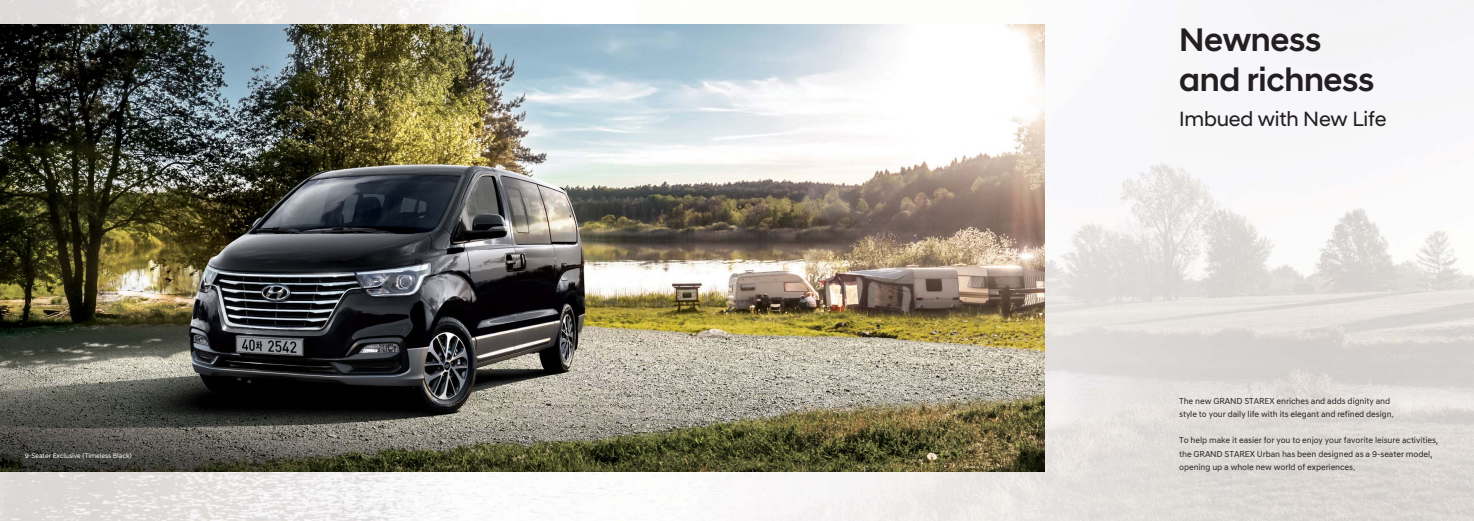
<style>
.page{position:relative;width:1474px;height:521px;background:#fff}
.page>*{position:absolute;margin:0;border:0;box-sizing:border-box;transform-origin:0 0}
.t1{font:33.25px/39.4px "Hyundai Sans Head KROTF Medium KS Cpc EUC H";letter-spacing:-.01em;color:#231f20}
.t2{font:21px "Hyundai Sans Head KROTF Regular KS Cpc EUC H";letter-spacing:-.01em;color:#231f20}
.t3{font:8.75px/13.1px "Hyundai Sans Text KROTF Regular KS Cpc EUC H";letter-spacing:-.01em;color:#231f20}
.t4{font:7px "Hyundai Sans Text KROTF Regular KS Cpc EUC H";letter-spacing:-.01em;color:#fff}
</style>
<div class="page">
<img style="left:0;top:0;width:1473px;height:521px">
<img style="left:0;top:25px;width:1044px;height:446px">
<p class="t4" style="left:25px;top:452px;width:108px">9-Seater Exclusive (Timeless Black)</p>
<h1 class="t1" style="left:1179px;top:24px;width:197px">Newness and richness</h1>
<h2 class="t2" style="left:1179px;top:110px;width:209px">Imbued with New Life</h2>
<p class="t3" style="left:1179px;top:395px;width:216px">The new GRAND STAREX enriches and adds dignity and style to your daily life with its elegant and refined design.</p>
<p class="t3" style="left:1179px;top:435px;width:260px">To help make it easier for you to enjoy your favorite leisure activities, the GRAND STAREX Urban has been designed as a 9-seater model, opening up a whole new world of experiences.</p>
</div>
